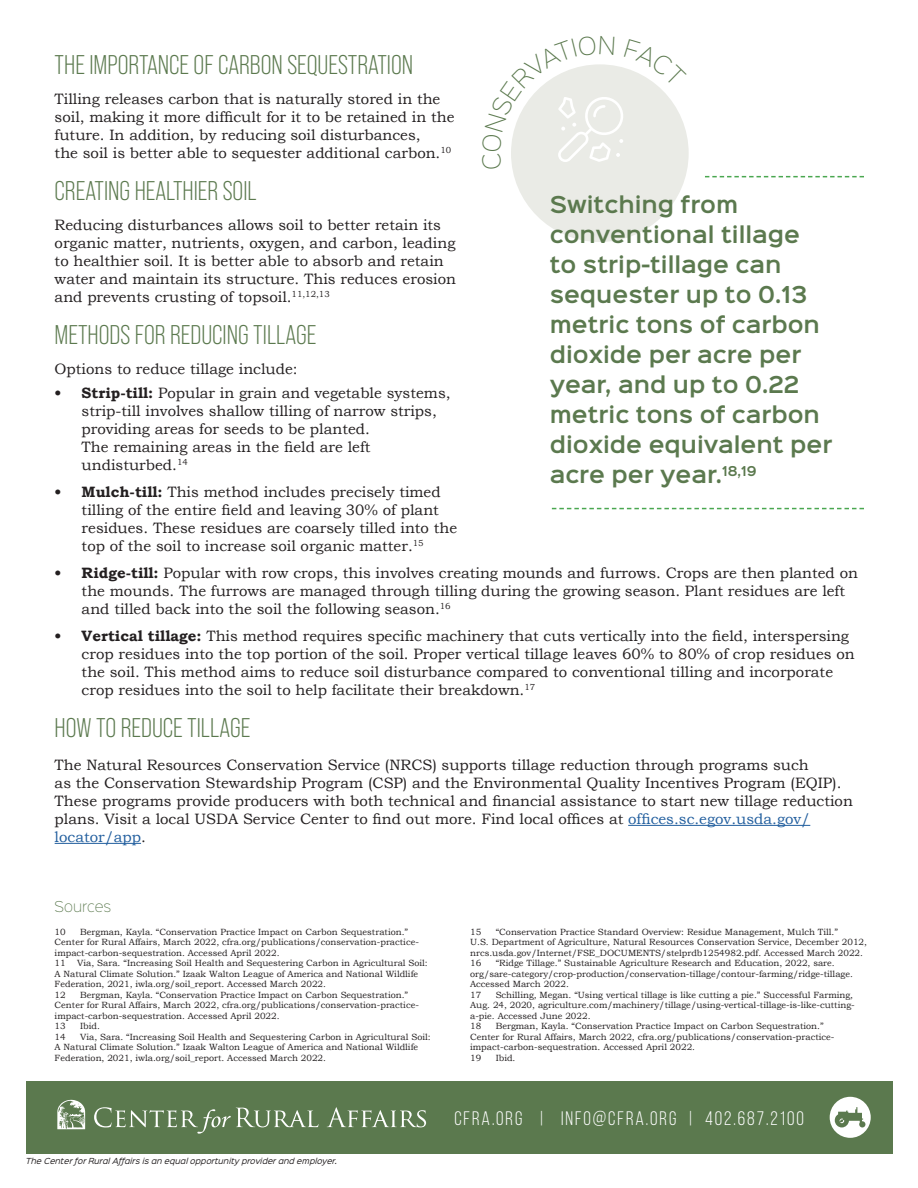
<style>
.page{position:relative;width:918px;height:1188px;background:#fff}
.page>*{position:absolute;margin:0;border:0;box-sizing:border-box;transform-origin:0 0}
.t1{font:27px "Bebas Neue Pro";color:#5b794e}
.t2{font:600 21px/30px "Sinkin Sans 600";color:#5b794e}
.t3{font:19.5px "Bebas Neue";letter-spacing:.1em;color:#fff}
.t4{font:15px/18px "Bookman Old Style";color:#231f20}
.t5{font:13.5px "Sinkin Sans 200 X Light";color:#5b794e}
.t6{font:9px/10.5px "Bookman Old Style";color:#231f20}
.t7{font:italic 7.5px "Sinkin Sans 400";color:#231f20}
.s1{font-weight:700}
.s2{color:#215e9e}
</style>
<div class="page">
<div style="left:26px;top:1081px;width:866px;height:73px;background:#5b794e"></div>
<svg style="left:94px;top:1107px;width:224px;height:27px"></svg>
<svg style="left:327px;top:1107px;width:99px;height:20px"></svg>
<svg style="left:57px;top:1100px;width:28px;height:29px"></svg>
<div style="left:830px;top:1097px;width:41px;height:41px;background:#fff;border-radius:50%"></div>
<svg style="left:835px;top:1107px;width:30px;height:20px"></svg>
<hr style="left:628px;top:825px;width:182px;height:1px;background:#215e9e">
<hr style="left:55px;top:843px;width:86px;height:1px;background:#215e9e">
<div style="left:511px;top:64px;width:178px;height:178px;background:#eaebe6;border-radius:50%"></div>
<svg style="left:705px;top:176px;width:159px;height:1px"></svg>
<svg style="left:552px;top:508px;width:312px;height:1px"></svg>
<svg style="left:511px;top:64px;width:176px;height:106px"></svg>
<p class="t1" style="left:55px;top:49px;width:360px">THE IMPORTANCE OF CARBON SEQUESTRATION</p>
<p class="t4" style="left:55px;top:89px;width:401px">Tilling releases carbon that is naturally stored in the soil, making it more difficult for it to be retained in the future. In addition, by reducing soil disturbances,<br>the soil is better able to sequester additional carbon.<sup>10</sup></p>
<p class="t1" style="left:55px;top:175px;width:204px">CREATING HEALTHIER SOIL</p>
<p class="t4" style="left:55px;top:215px;width:403px">Reducing disturbances allows soil to better retain its organic matter, nutrients, oxygen, and carbon, leading to healthier soil. It is better able to absorb and retain water and maintain its structure. This reduces erosion and prevents crusting of topsoil.<sup>11,12,13</sup></p>
<p class="t1" style="left:55px;top:319px;width:263px">METHODS FOR REDUCING TILLAGE</p>
<p class="t4" style="left:55px;top:359px;width:244px">Options to reduce tillage include:</p>
<p class="t4" style="left:82px;top:383px;width:370px;text-indent:-27px"><span class="s1">• Strip-till:</span> Popular in grain and vegetable systems, strip-till involves shallow tilling of narrow strips, providing areas for seeds to be planted.<br>The remaining areas in the field are left undisturbed.<sup>14</sup></p>
<p class="t4" style="left:82px;top:482px;width:377px;text-indent:-27px"><span class="s1">• Mulch-till:</span> This method includes precisely timed tilling of the entire field and leaving 30% of plant residues. These residues are coarsely tilled into the top of the soil to increase soil organic matter.<sup>15</sup></p>
<p class="t4" style="left:82px;top:563px;width:778px;text-indent:-27px"><span class="s1">• Ridge-till:</span> Popular with row crops, this involves creating mounds and furrows. Crops are then planted on the mounds. The furrows are managed through tilling during the growing season. Plant residues are left and tilled back into the soil the following season.<sup>16</sup></p>
<p class="t4" style="left:82px;top:626px;width:775px;text-indent:-27px"><span class="s1">• Vertical tillage:</span> This method requires specific machinery that cuts vertically into the field, interspersing crop residues into the top portion of the soil. Proper vertical tillage leaves 60% to 80% of crop residues on the soil. This method aims to reduce soil disturbance compared to conventional tilling and incorporate crop residues into the soil to help facilitate their breakdown.<sup>17</sup></p>
<p class="t1" style="left:55px;top:712px;width:197px">HOW TO REDUCE TILLAGE</p>
<p class="t4" style="left:55px;top:755px;width:800px">The Natural Resources Conservation Service (NRCS) supports tillage reduction through programs such<br>as the Conservation Stewardship Program (CSP) and the Environmental Quality Incentives Program (EQIP).<br>These programs provide producers with both technical and financial assistance to start new tillage reduction plans. Visit a local USDA Service Center to find out more. Find local offices at <span class="s2">offices.sc.egov.usda.gov/ locator/app</span>.</p>
<p class="t2" style="left:550px;top:188px;width:284px">Switching from conventional tillage<br>to strip-tillage can sequester up to 0.13 metric tons of carbon dioxide per acre per year, and up to 0.22 metric tons of carbon dioxide equivalent per acre per year.<sup>18,19</sup></p>
<p class="t5" style="left:55px;top:896px;width:58px">SOURCES</p>
<p class="t6" style="left:55px;top:926px;width:13px">10</p>
<p class="t6" style="left:55px;top:926px;width:366px;text-indent:26px">Bergman, Kayla. “Conservation Practice Impact on Carbon Sequestration.”<br>Center for Rural Affairs, March 2022, cfra.org/publications/conservation-practice&shy;impact-carbon-sequestration. Accessed April 2022.</p>
<p class="t6" style="left:55px;top:958px;width:13px">11</p>
<p class="t6" style="left:55px;top:958px;width:375px;text-indent:23px">Via, Sara. “Increasing Soil Health and Sequestering Carbon in Agricultural Soil:<br>A Natural Climate Solution.” Izaak Walton League of America and National Wildlife<br>Federation, 2021, iwla.org/soil_report. Accessed March 2022.</p>
<p class="t6" style="left:55px;top:989px;width:13px">12</p>
<p class="t6" style="left:55px;top:989px;width:366px;text-indent:26px">Bergman, Kayla. “Conservation Practice Impact on Carbon Sequestration.”<br>Center for Rural Affairs, March 2022, cfra.org/publications/conservation-practice&shy;impact-carbon-sequestration. Accessed April 2022.</p>
<p class="t6" style="left:55px;top:1021px;width:13px">13</p>
<p class="t6" style="left:80px;top:1021px;width:21px">Ibid.</p>
<p class="t6" style="left:55px;top:1031px;width:13px">14</p>
<p class="t6" style="left:55px;top:1031px;width:378px;text-indent:26px">Via, Sara. “Increasing Soil Health and Sequestering Carbon in Agricultural Soil:<br>A Natural Climate Solution.” Izaak Walton League of America and National Wildlife<br>Federation, 2021, iwla.org/soil_report. Accessed March 2022.</p>
<p class="t7" style="left:26px;top:1154px;width:313px">The Center for Rural Affairs is an equal opportunity provider and employer.</p>
<p class="t6" style="left:470px;top:926px;width:398px;text-align:center">“Conservation Practice Standard Overview: Residue Management, Mulch Till.”<br>U.S. Department of Agriculture, Natural Resources Conservation Service, December 2012, nrcs.usda.gov/Internet/FSE_DOCUMENTS/stelprdb1254982.pdf. Accessed March 2022.</p>
<p class="t6" style="left:470px;top:958px;width:13px">16</p>
<p class="t6" style="left:470px;top:926px;width:13px">15</p>
<p class="t6" style="left:470px;top:958px;width:384px;text-indent:26px">“Ridge Tillage.” Sustainable Agriculture Research and Education, 2022, sare. org/sare-category/crop-production/conservation-tillage/contour-farming/ridge-tillage.<br>Accessed March 2022.</p>
<p class="t6" style="left:470px;top:989px;width:13px">17</p>
<p class="t6" style="left:470px;top:989px;width:386px;text-indent:26px">Schilling, Megan. “Using vertical tillage is like cutting a pie.” Successful Farming,<br>Aug. 24, 2020, agriculture.com/machinery/tillage/using-vertical-tillage-is-like-cutting&shy;a-pie. Accessed June 2022.</p>
<p class="t6" style="left:470px;top:1021px;width:13px">18</p>
<p class="t6" style="left:470px;top:1021px;width:366px;text-indent:26px">Bergman, Kayla. “Conservation Practice Impact on Carbon Sequestration.”<br>Center for Rural Affairs, March 2022, cfra.org/publications/conservation-practice&shy;impact-carbon-sequestration. Accessed April 2022.</p>
<p class="t6" style="left:470px;top:1052px;width:13px">19</p>
<p class="t6" style="left:496px;top:1052px;width:21px">Ibid.</p>
<h3 class="t3" style="left:454px;top:1107px;width:351px">CFRA.ORG | INFO@CFRA.ORG | 402.687.2100</h3>
</div>
